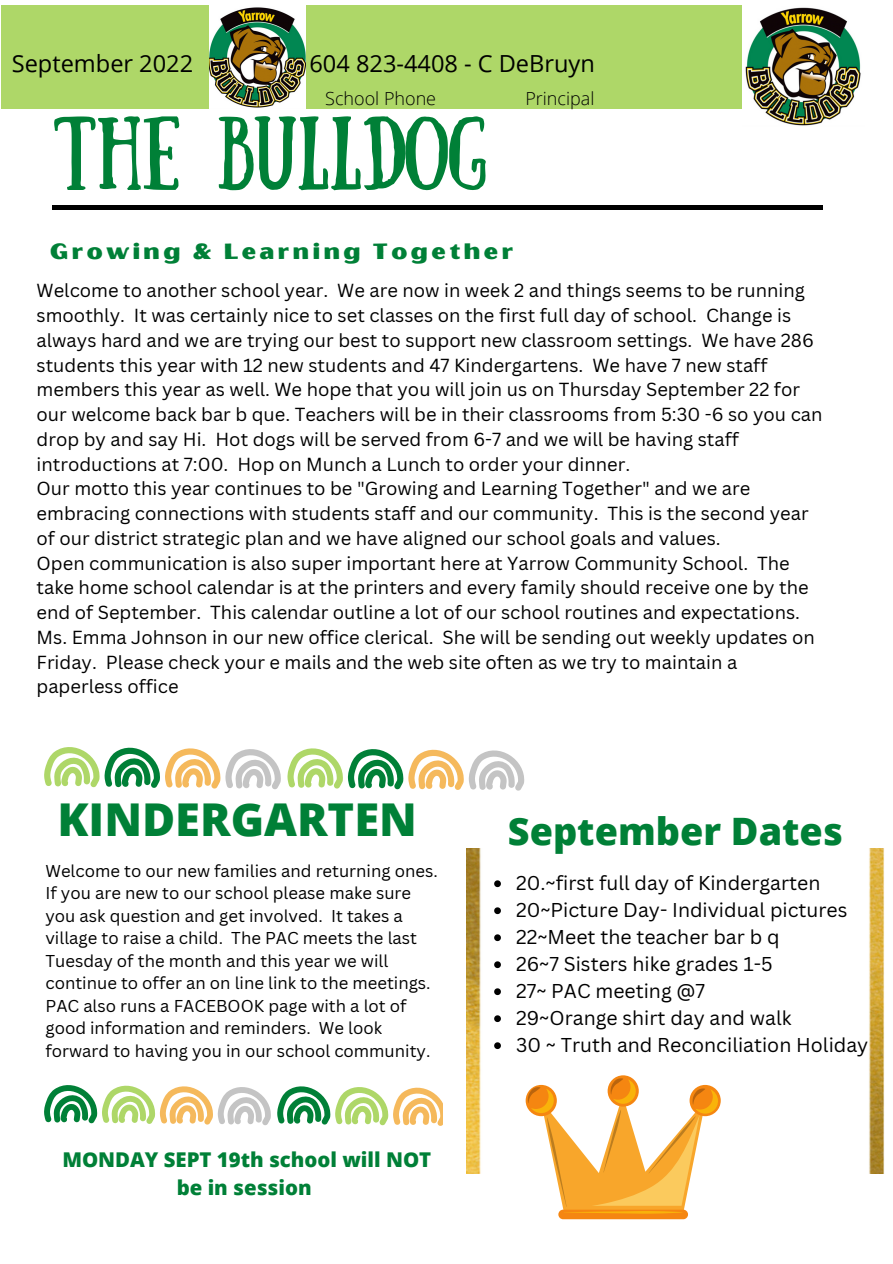
<style>
.page{position:relative;width:893px;height:1264px;background:#fff}
.page>*{position:absolute;margin:0;border:0;box-sizing:border-box;transform-origin:0 0}
.t1{font:73.5px "Sunday";color:#008037}
.t2{font:800 45.3px "Open Sans";color:#008037}
.t3{font:800 37.8px "Open Sans";color:#008037}
.t4{font:23.55px "Open Sans";color:#000}
.t5{font:22.05px "Oilvare Base";letter-spacing:.13em;color:#008037}
.t6{font:800 20.4px/28.3px "Open Sans";color:#008037;text-align:center}
.t7{font:19.5px/27px "Canva Sans";color:#000}
.t8{font:18.45px/24.8px "Canva Sans";color:#000}
.t9{font:300 18px "Open Sans";color:#000}
.t10{font:16.65px/22.5px "Canva Sans";color:#000}
</style>
<div class="page">
<hr style="left:52px;top:206px;width:770px;height:3px;background:#000">
<div style="left:1px;top:5px;width:752px;height:104px;background:#aed768"></div>
<img style="left:210px;top:5px;width:95px;height:104px">
<img style="left:742px;top:5px;width:119px;height:121px">
<svg style="left:44px;top:747px;width:481px;height:44px"></svg>
<svg style="left:44px;top:1085px;width:398px;height:41px"></svg>
<img style="left:466px;top:848px;width:418px;height:325px">
<svg style="left:607px;top:1075px;width:31px;height:31px"></svg>
<div style="left:689px;top:1084px;width:31px;height:32px;background:#f58611;border-radius:50%"></div>
<svg style="left:525px;top:1084px;width:31px;height:32px"></svg>
<div style="left:558px;top:1209px;width:130px;height:10px;background:#f58611;border-radius:5px"></div>
<svg style="left:527px;top:1078px;width:191px;height:135px"></svg>
<svg style="left:494px;top:880px;width:7px;height:7px"></svg>
<svg style="left:494px;top:907px;width:7px;height:7px"></svg>
<svg style="left:494px;top:934px;width:7px;height:7px"></svg>
<svg style="left:494px;top:961px;width:7px;height:7px"></svg>
<svg style="left:494px;top:988px;width:7px;height:7px"></svg>
<svg style="left:494px;top:1015px;width:7px;height:7px"></svg>
<svg style="left:494px;top:1042px;width:7px;height:7px"></svg>
<p class="t4" style="left:12px;top:47px;width:183px">September 2022</p>
<p class="t4" style="left:309px;top:47px;width:287px">604 823-4408 - C DeBruyn</p>
<p class="t9" style="left:325px;top:86px;width:112px">School Phone</p>
<p class="t9" style="left:525px;top:86px;width:71px">Principal</p>
<h1 class="t1" style="left:53px;top:116px;width:434px">THE BULLDOG</h1>
<p class="t5" style="left:50px;top:237px;width:465px">Growing &amp; Learning Together</p>
<p class="t8" style="left:37px;top:278px;width:787px">Welcome to another school year. We are now in week 2 and things seems to be running smoothly. It was certainly nice to set classes on the first full day of school. Change is always hard and we are trying our best to support new classroom settings. We have 286 students this year with 12 new students and 47 Kindergartens. We have 7 new staff members this year as well. We hope that you will join us on Thursday September 22 for our welcome back bar b que. Teachers will be in their classrooms from 5:30 -6 so you can drop by and say Hi. Hot dogs will be served from 6-7 and we will be having staff introductions at 7:00. Hop on Munch a Lunch to order your dinner.<br>Our motto this year continues to be "Growing and Learning Together" and we are embracing connections with students staff and our community. This is the second year of our district strategic plan and we have aligned our school goals and values.<br>Open communication is also super important here at Yarrow Community School. The take home school calendar is at the printers and every family should receive one by the end of September. This calendar outline a lot of our school routines and expectations.<br>Ms. Emma Johnson in our new office clerical. She will be sending out weekly updates on Friday. Please check your e mails and the web site often as we try to maintain a paperless office</p>
<h2 class="t2" style="left:57px;top:787px;width:361px">KINDERGARTEN</h2>
<p class="t10" style="left:45px;top:859px;width:394px">Welcome to our new families and returning ones.<br>If you are new to our school please make sure you ask question and get involved. It takes a village to raise a child. The PAC meets the last Tuesday of the month and this year we will continue to offer an on line link to the meetings.<br>PAC also runs a FACEBOOK page with a lot of good information and reminders. We look forward to having you in our school community.</p>
<p class="t6" style="left:62px;top:1144px;width:370px">MONDAY SEPT 19th school will NOT be in session</p>
<h3 class="t3" style="left:508px;top:804px;width:336px">September Dates</h3>
<p class="t7" style="left:516px;top:869px;width:354px">20.~first full day of Kindergarten<br>20~Picture Day- Individual pictures<br>22~Meet the teacher bar b q<br>26~7 Sisters hike grades 1-5<br>27~ PAC meeting @7<br>29~Orange shirt day and walk<br>30 ~ Truth and Reconciliation Holiday</p>
</div>
